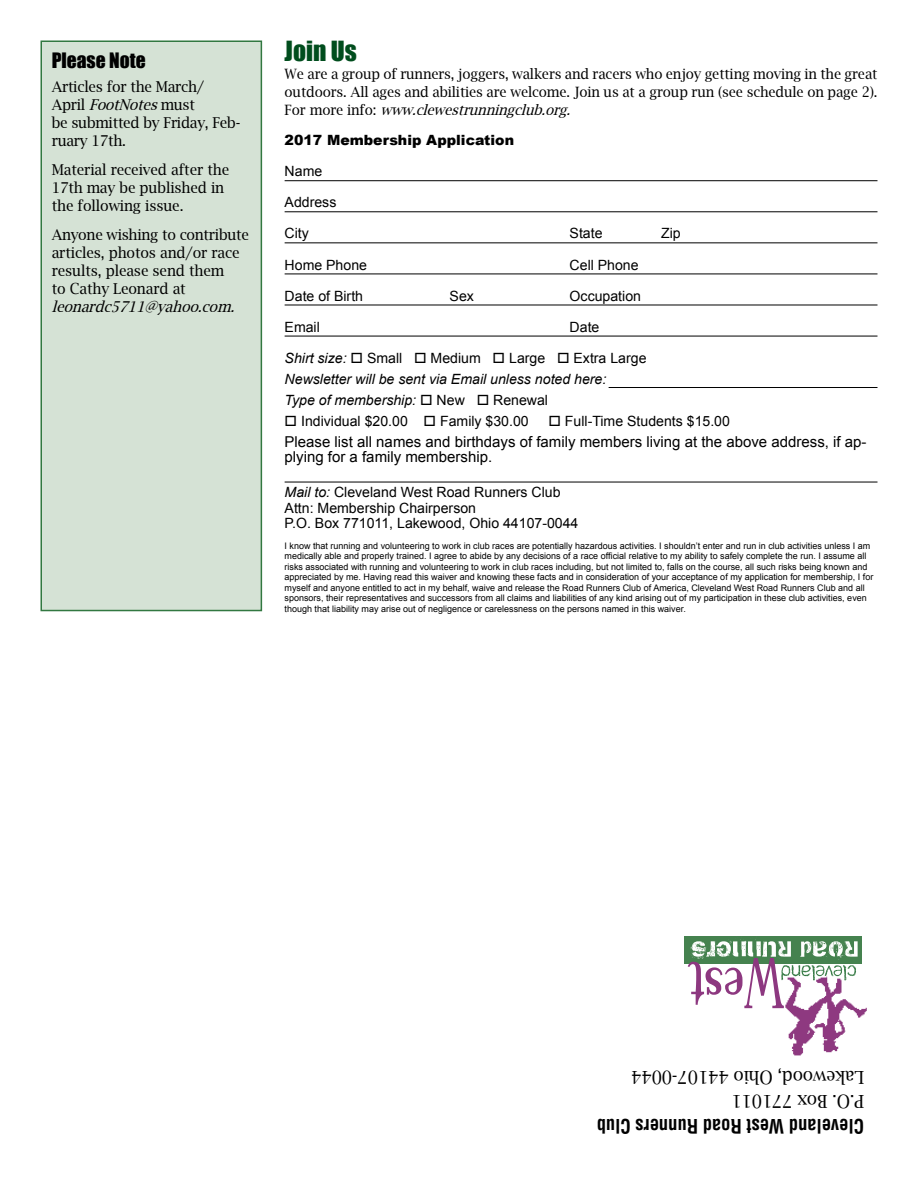
<style>
.page{position:relative;width:918px;height:1188px;background:#fff}
.page>*{position:absolute;margin:0;border:0;box-sizing:border-box;transform-origin:0 0}
.t1{font:25.5px "Impact";color:#004d1d}
.t2{font:700 condensed 19.5px "Helvetica";color:#000;scale:.95 1}
.t3{font:19.5px "Impact";color:#000}
.t4{font:18px/24px "Lucida Bright";letter-spacing:-.01em;color:#000;scale:.95 1}
.t5{font:15px/18px "Lucida Bright";letter-spacing:-.01em;color:#000;scale:.95 1}
.t6{font:15px/15px "Arial";color:#000}
.t7{font:italic 15px "Lucida Bright";color:#000;scale:.95 1}
.t8{font:14.25px/18px "Lucida Bright";letter-spacing:-.01em;color:#000;text-align:justify;scale:.95 1}
.t9{font:14.1px/15.6px "Arial";color:#000}
.t10{font:italic 14.1px/21.1px "Arial";color:#000}
.t11{font:900 14.1px "Arial";color:#000}
.t12{font:9px/10.5px "Arial";color:#000}
.s1{font-style:italic}
.s2{font-style:normal}
</style>
<div class="page">
<div style="left:684px;top:936px;width:178px;height:27px;background:#45824f"></div>
<svg style="left:688px;top:939px;width:170px;height:69px"></svg>
<img style="left:782px;top:970px;width:85px;height:86px">
<div style="left:41px;top:41px;width:220px;height:570px;background:#d5e2d5"></div>
<div style="left:40px;top:40px;width:222px;height:571px;border:2px solid #327841"></div>
<hr style="left:285px;top:180px;width:593px;height:1px;background:#000">
<hr style="left:285px;top:211px;width:593px;height:1px;background:#000">
<hr style="left:285px;top:243px;width:593px;height:1px;background:#000">
<hr style="left:285px;top:274px;width:593px;height:1px;background:#000">
<hr style="left:285px;top:305px;width:593px;height:1px;background:#000">
<hr style="left:285px;top:336px;width:593px;height:1px;background:#000">
<hr style="left:609px;top:387px;width:269px;height:1px;background:#000">
<hr style="left:285px;top:482px;width:593px;height:1px;background:#000">
<h2 class="t3" style="left:52px;top:45px;width:95px">Please Note</h2>
<h3 class="t5" style="left:52px;top:78px;width:200px">Articles for the March/<br>A p r i l <span class="s1">FootNotes</span>m u s t<br>be submitted by Friday, Feb&shy;ruary 17th.</h3>
<h3 class="t5" style="left:52px;top:161px;width:188px">Material received after the<br>17th may be published in the following issue.</h3>
<h3 class="t5" style="left:52px;top:226px;width:209px">Anyone wishing to contribute articles, photos and/or race results, please send them<br>to Cathy Leonard at</h3>
<h3 class="t7" style="left:52px;top:298px;width:198px">leonardc5711@yahoo.com.</h3>
<h1 class="t1" style="left:285px;top:31px;width:74px">Join Us</h1>
<h3 class="t8" style="left:285px;top:65px;width:626px">We are a group of runners, joggers, walkers and racers who enjoy getting moving in the great outdoors. All ages and abilities are welcome. Join us at a group run (see schedule on page 2).<br>F o r m o r e i n f o : <span class="s1">www.clewestrunningclub.org.</span></h3>
<h3 class="t11" style="left:285px;top:130px;width:231px">2017 Membership Application</h3>
<h3 class="t9" style="left:285px;top:164px;width:39px">Name</h3>
<h3 class="t9" style="left:285px;top:195px;width:53px">Address</h3>
<h3 class="t9" style="left:285px;top:226px;width:26px">City</h3>
<h3 class="t9" style="left:570px;top:226px;width:34px">State</h3>
<h3 class="t9" style="left:661px;top:226px;width:21px">Zip</h3>
<h3 class="t9" style="left:285px;top:257px;width:84px">Home Phone</h3>
<h3 class="t9" style="left:570px;top:257px;width:71px">Cell Phone</h3>
<h3 class="t9" style="left:285px;top:288px;width:80px">Date of Birth</h3>
<h3 class="t9" style="left:450px;top:288px;width:26px">Sex</h3>
<h3 class="t9" style="left:570px;top:288px;width:73px">Occupation</h3>
<h3 class="t9" style="left:285px;top:319px;width:37px">Email</h3>
<h3 class="t9" style="left:570px;top:319px;width:31px">Date</h3>
<h3 class="t10" style="left:285px;top:347px;width:363px">Shirt size: □ <span class="s2">Small</span> □ <span class="s2">Medium</span> □ <span class="s2">Large</span> □ <span class="s2">Extra Large<br></span>Newsletter will be sent via Email unless noted here:<br>Type of membership: □ <span class="s2">New</span> □ <span class="s2">Renewal</span></h3>
<h3 class="t9" style="left:285px;top:414px;width:246px">□ Individual $20.00 □ Family $30.00</h3>
<h3 class="t9" style="left:548px;top:414px;width:183px">□ Full-Time Students $15.00</h3>
<h3 class="t6" style="left:285px;top:434px;width:583px">Please list all names and birthdays of family members living at the above address, if ap&shy;plying for a family membership.</h3>
<h3 class="t9" style="left:285px;top:485px;width:295px"><span class="s1">Mail to:</span> Cleveland West Road Runners Club<br>Attn: Membership Chairperson<br>P.O. Box 771011, Lakewood, Ohio 44107-0044</h3>
<p class="t12" style="left:285px;top:540px;width:590px">I know that running and volunteering to work in club races are potentially hazardous activities. I shouldn’t enter and run in club activities unless I am medically able and properly trained. I agree to abide by any decisions of a race official relative to my ability to safely complete the run. I assume all risks associated with running and volunteering to work in club races including, but not limited to, falls on the course, all such risks being known and appreciated by me. Having read this waiver and knowing these facts and in consideration of your acceptance of my application for membership, I for myself and anyone entitled to act in my behalf, waive and release the Road Runners Club of America, Cleveland West Road Runners Club and all sponsors, their representatives and successors from all claims and liabilities of any kind arising out of my participation in these club activities, even though that liability may arise out of negligence or carelessness on the persons named in this waiver.</p>
<h3 class="t4" style="left:864px;top:1113px;width:247px;rotate:-180deg">P.O. Box 771011<br>Lakewood, Ohio 44107-0044</h3>
<h2 class="t2" style="left:864px;top:1138px;width:283px;rotate:-180deg">Cleveland West Road Runners Club</h2>
</div>
